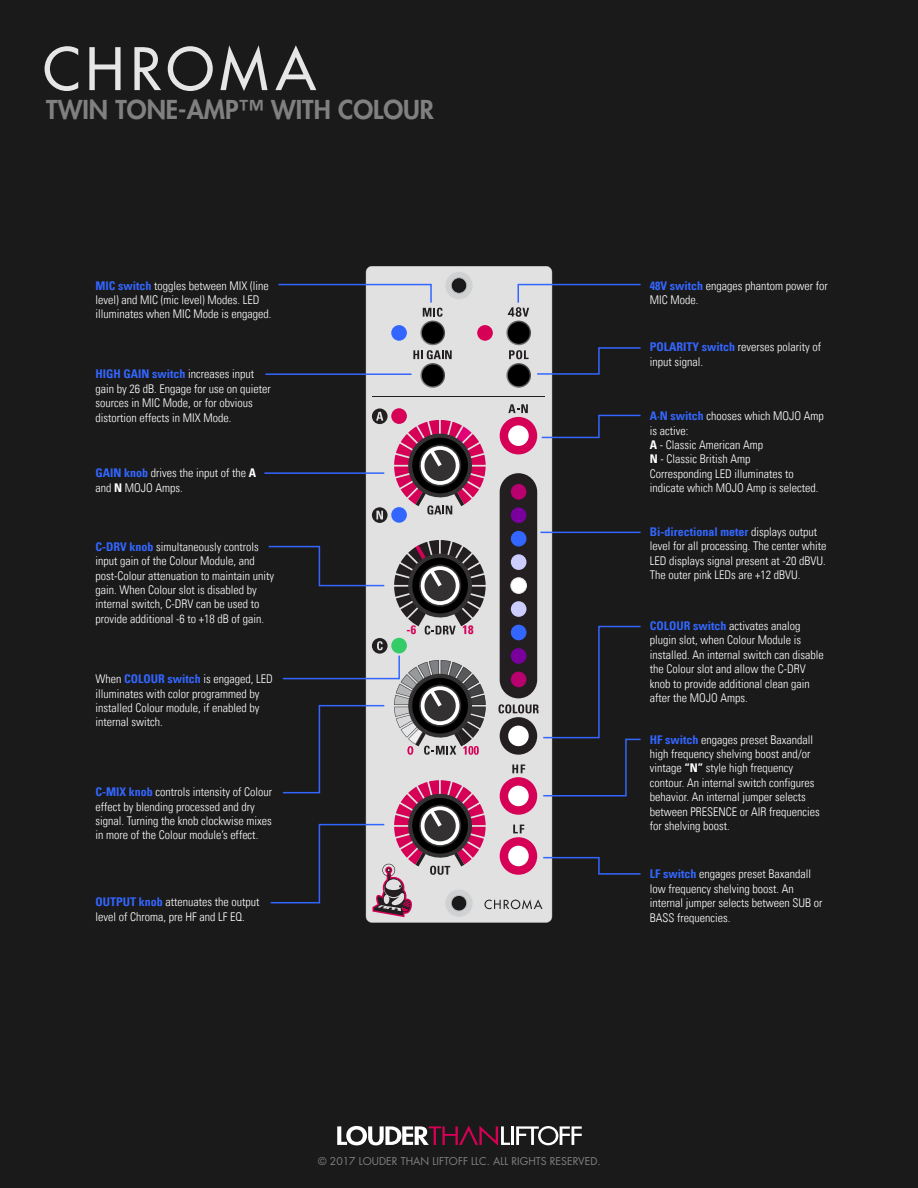
<style>
.page{position:relative;width:918px;height:1188px;background:#1a1a1a}
.page>*{position:absolute;margin:0;border:0;box-sizing:border-box;transform-origin:0 0}
.t1{font:800 25.35px "Futura Std";color:#808080}
.t2{font:700 condensed 12.3px "Univers LT";color:#d60057}
.t3{font:300 condensed 12px/14.4px "Univers LT";color:#fff}
.t4{font:10.5px "Futura Std";color:#808080}
.s1{font-weight:700;color:#36f}
.s2{font-weight:700}
</style>
<div class="page">
<svg style="left:45px;top:46px;width:33px;height:45px"></svg>
<svg style="left:89px;top:47px;width:32px;height:43px"></svg>
<svg style="left:134px;top:47px;width:27px;height:43px"></svg>
<svg style="left:168px;top:46px;width:45px;height:45px"></svg>
<svg style="left:220px;top:45px;width:48px;height:46px"></svg>
<svg style="left:275px;top:45px;width:41px;height:45px"></svg>
<svg style="left:366px;top:266px;width:186px;height:657px;background:#d4d4d4"></svg>
<div style="left:444px;top:889px;width:30px;height:29px;background:#dedfe0;border:1px solid #dfe0e1;border-radius:50%"></div>
<div style="left:444px;top:271px;width:30px;height:29px;background:#cfd1d2;border:1px solid #dfe0e1;border-radius:50%"></div>
<div style="left:451px;top:277px;width:16px;height:17px;background:#1a1a1a;border:1px solid #bcbec0;border-radius:50%"></div>
<div style="left:391px;top:408px;width:16px;height:16px;background:#d60057;border-radius:50%"></div>
<div style="left:477px;top:325px;width:16px;height:16px;background:#d60057;border-radius:50%"></div>
<div style="left:391px;top:507px;width:16px;height:16px;background:#36f;border-radius:50%"></div>
<div style="left:391px;top:325px;width:16px;height:16px;background:#36f;border-radius:50%"></div>
<div style="left:511px;top:484px;width:15px;height:16px;background:#b8006e;border-radius:50%"></div>
<div style="left:511px;top:507px;width:15px;height:16px;background:#7a009d;border-radius:50%"></div>
<div style="left:511px;top:531px;width:15px;height:16px;background:#36f;border-radius:50%"></div>
<svg style="left:506px;top:363px;width:25px;height:25px"></svg>
<div style="left:508px;top:365px;width:22px;height:21px;background:#000;border-radius:50%"></div>
<svg style="left:506px;top:321px;width:25px;height:24px"></svg>
<div style="left:508px;top:322px;width:22px;height:22px;background:#000;border-radius:50%"></div>
<svg style="left:420px;top:321px;width:25px;height:24px"></svg>
<div style="left:422px;top:322px;width:22px;height:22px;background:#000;border-radius:50%"></div>
<svg style="left:420px;top:363px;width:25px;height:25px"></svg>
<div style="left:422px;top:365px;width:22px;height:21px;background:#000;border-radius:50%"></div>
<svg style="left:509px;top:350px;width:20px;height:9px"></svg>
<svg style="left:413px;top:350px;width:39px;height:9px"></svg>
<hr style="left:373px;top:396px;width:172px;height:1px;background:#231f20">
<svg style="left:372px;top:507px;width:16px;height:16px"></svg>
<svg style="left:372px;top:408px;width:16px;height:16px"></svg>
<svg style="left:394px;top:420px;width:92px;height:95px;background:#9c637c"></svg>
<svg style="left:278px;top:283px;width:165px;height:34px"></svg>
<svg style="left:508px;top:283px;width:133px;height:34px"></svg>
<svg style="left:536px;top:346px;width:105px;height:29px"></svg>
<svg style="left:500px;top:404px;width:141px;height:50px"></svg>
<hr style="left:265px;top:373px;width:147px;height:2px;background:#36f">
<hr style="left:264px;top:472px;width:120px;height:2px;background:#36f">
<hr style="left:540px;top:532px;width:101px;height:1px;background:#36f">
<svg style="left:268px;top:540px;width:373px;height:377px"></svg>
<hr style="left:511px;top:1126px;width:3px;height:19px;background:#fff">
<svg style="left:516px;top:1126px;width:66px;height:19px"></svg>
<svg style="left:337px;top:1126px;width:173px;height:20px"></svg>
<h1 class="t1" style="left:46px;top:94px;width:389px">TWIN TONE-AMP™ WITH COLOUR</h1>
<p class="t3" style="left:95px;top:278px;width:177px"><span class="s1">MIC switch</span> toggles between MIX (line level) and MIC (mic level) Modes. LED illuminates when MIC Mode is engaged.</p>
<p class="t3" style="left:95px;top:367px;width:177px"><span class="s1">HIGH GAIN switch</span> increases input gain by 26 dB. Engage for use on quieter sources in MIC Mode, or for obvious distortion effects in MIX Mode.</p>
<p class="t3" style="left:95px;top:466px;width:162px"><span class="s1">GAIN knob</span> drives the input of the <span class="s2">A </span>and <span class="s2">N</span> MOJO Amps.</p>
<p class="t3" style="left:95px;top:539px;width:180px"><span class="s1">C-DRV knob</span> simultaneously controls input gain of the Colour Module, and post-Colour attenuation to maintain unity gain. When Colour slot is disabled by internal switch, C-DRV can be used to provide additional -6 to +18 dB of gain.</p>
<p class="t3" style="left:95px;top:672px;width:179px">When <span class="s1">COLOUR switch</span> is engaged, LED illuminates with color programmed by installed Colour module, if enabled by internal switch.</p>
<p class="t3" style="left:95px;top:785px;width:178px"><span class="s1">C-MIX knob</span> controls intensity of Colour effect by blending processed and dry signal. Turning the knob clockwise mixes in more of the Colour module’s effect.</p>
<p class="t3" style="left:95px;top:895px;width:165px"><span class="s1">OUTPUT knob</span> attenuates the output level of Chroma, pre HF and LF EQ.</p>
<p class="t2" style="left:407px;top:623px;width:11px">-6</p>
<p class="t2" style="left:463px;top:623px;width:12px">18</p>
<p class="t3" style="left:650px;top:278px;width:179px"><span class="s1">48V switch</span> engages phantom power for<br>MIC Mode.</p>
<p class="t3" style="left:650px;top:340px;width:173px"><span class="s1">POLARITY switch</span> reverses polarity of input signal.</p>
<p class="t3" style="left:650px;top:409px;width:175px"><span class="s1">A·N switch</span> chooses which MOJO Amp is active:<br><span class="s2">A</span> - Classic American Amp<br><span class="s2">N</span> - Classic British Amp<br>Corresponding LED illuminates to indicate which MOJO Amp is selected.</p>
<p class="t3" style="left:650px;top:525px;width:178px"><span class="s1">Bi-directional meter</span> displays output level for all processing. The center white LED displays signal present at -20 dBVU.<br>The outer pink LEDs are +12 dBVU.</p>
<p class="t3" style="left:650px;top:618px;width:175px"><span class="s1">COLOUR switch</span> activates analog plugin slot, when Colour Module is installed. An internal switch can disable the Colour slot and allow the C-DRV knob to provide additional clean gain after the MOJO Amps.</p>
<p class="t3" style="left:650px;top:732px;width:171px"><span class="s1">HF switch</span> engages preset Baxandall high frequency shelving boost and/or vintage <span class="s2">“N”</span> style high frequency contour. An internal switch configures behavior. An internal jumper selects between PRESENCE or AIR frequencies for shelving boost.</p>
<p class="t3" style="left:650px;top:867px;width:174px"><span class="s1">LF switch</span> engages preset Baxandall low frequency shelving boost. An internal jumper selects between SUB or<br>BASS frequencies.</p>
<p class="t4" style="left:318px;top:1154px;width:284px">© 2017 LOUDER THAN LIFTOFF LLC. ALL RIGHTS RESERVED.</p>
</div>
